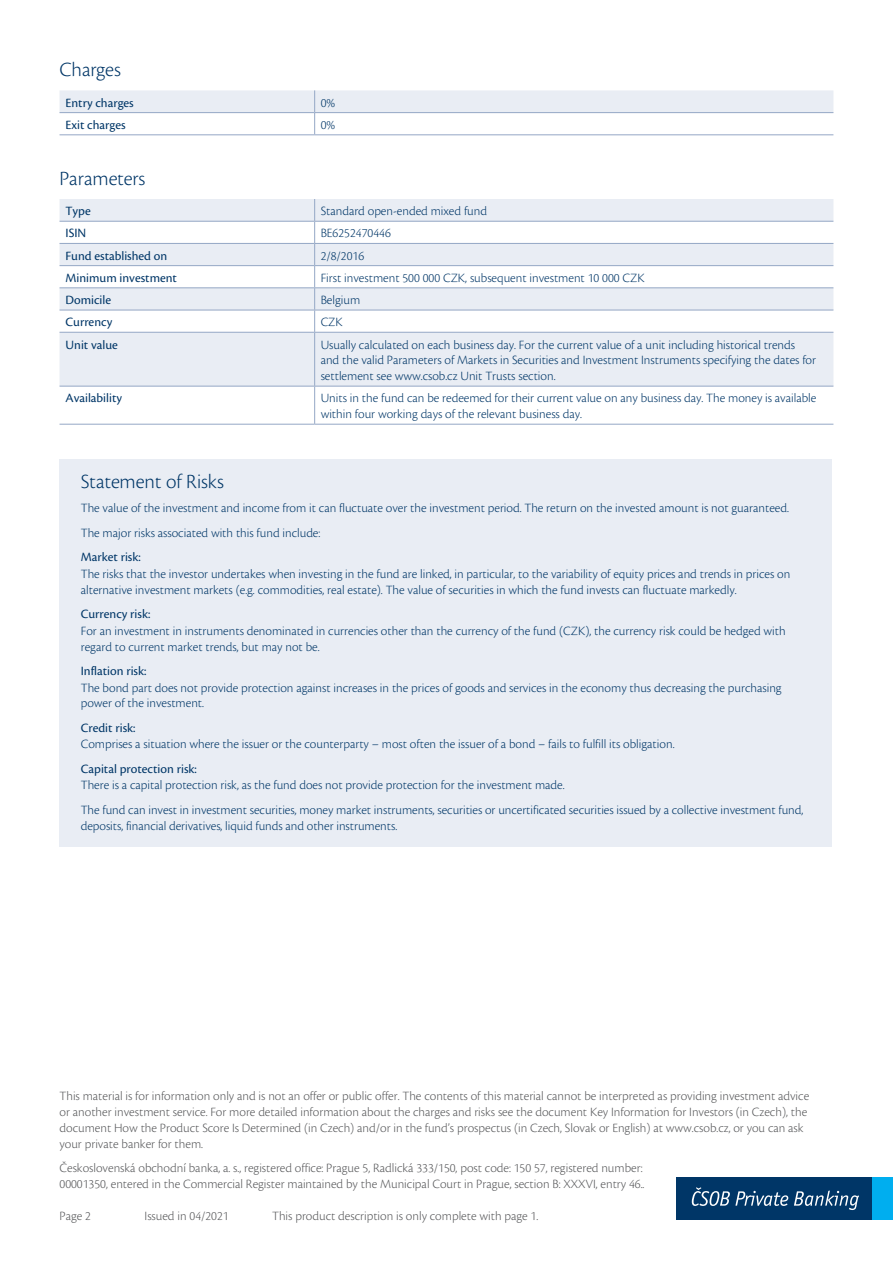
<style>
.page{position:relative;width:893px;height:1263px;background:#fff}
.page>*{position:absolute;margin:0;border:0;box-sizing:border-box;transform-origin:0 0}
.Nadpis{font:300 21px "Cronos Pro";letter-spacing:-.005em;color:#003667}
.normal_text_modry_do{font:300 13.2px/15.9px "Cronos Pro";color:#003667}
.normal_text{font:300 13.2px/15.9px "Cronos Pro";color:#57585a}
.normal_text_modry_do-2{font:13.2px "Cronos Pro";color:#003667}
.podnadpis_2_modry_do{font:13.2px "Cronos Pro";color:#003667}
</style>
<div class="page">
<div style="left:677px;top:1177px;width:195px;height:43px;background:#003667"></div>
<svg style="left:692px;top:1187px;width:96px;height:19px"></svg>
<svg style="left:794px;top:1190px;width:65px;height:20px"></svg>
<div style="left:872px;top:1177px;width:21px;height:43px;background:#00aeef"></div>
<hr style="left:60px;top:134px;width:255px;height:1px;background:#94a7c5">
<hr style="left:315px;top:134px;width:518px;height:1px;background:#94a7c5">
<svg style="left:60px;top:90px;width:773px;height:44px"></svg>
<hr style="left:60px;top:112px;width:255px;height:1px;background:#94a7c5">
<hr style="left:315px;top:112px;width:518px;height:1px;background:#94a7c5">
<svg style="left:60px;top:199px;width:773px;height:187px;fill:#e9edf4"></svg>
<hr style="left:60px;top:243px;width:255px;height:1px;background:#94a7c5">
<hr style="left:315px;top:243px;width:518px;height:1px;background:#94a7c5">
<hr style="left:60px;top:265px;width:255px;height:1px;background:#94a7c5">
<hr style="left:315px;top:265px;width:518px;height:1px;background:#94a7c5">
<hr style="left:60px;top:221px;width:255px;height:1px;background:#94a7c5">
<hr style="left:315px;top:221px;width:518px;height:1px;background:#94a7c5">
<hr style="left:60px;top:287px;width:255px;height:1px;background:#94a7c5">
<hr style="left:315px;top:287px;width:518px;height:1px;background:#94a7c5">
<hr style="left:314px;top:333px;width:1px;height:53px;background:#94a7c5">
<hr style="left:60px;top:310px;width:255px;height:1px;background:#94a7c5">
<hr style="left:315px;top:310px;width:518px;height:1px;background:#94a7c5">
<svg style="left:314px;top:199px;width:1px;height:133px"></svg>
<hr style="left:60px;top:332px;width:255px;height:1px;background:#94a7c5">
<hr style="left:315px;top:332px;width:518px;height:1px;background:#94a7c5">
<hr style="left:60px;top:386px;width:255px;height:1px;background:#94a7c5">
<hr style="left:315px;top:386px;width:518px;height:1px;background:#94a7c5">
<hr style="left:314px;top:386px;width:1px;height:38px;background:#94a7c5">
<hr style="left:60px;top:424px;width:255px;height:1px;background:#94a7c5">
<hr style="left:315px;top:424px;width:518px;height:1px;background:#94a7c5">
<div style="left:60px;top:459px;width:772px;height:388px;background:#e9edf4"></div>
<p class="Nadpis" style="left:60px;top:57px;width:63px">Charges</p>
<p class="normal_text_modry_do-2" style="left:66px;top:95px;width:70px">Entry charges</p>
<p class="normal_text_modry_do" style="left:321px;top:95px;width:16px">0%</p>
<p class="normal_text_modry_do-2" style="left:66px;top:117px;width:62px">Exit charges</p>
<p class="normal_text_modry_do" style="left:321px;top:117px;width:16px">0%</p>
<p class="Nadpis" style="left:60px;top:166px;width:87px">Parameters</p>
<p class="normal_text_modry_do-2" style="left:66px;top:204px;width:27px">Type</p>
<p class="normal_text_modry_do" style="left:321px;top:203px;width:168px">Standard open-ended mixed fund</p>
<p class="normal_text_modry_do-2" style="left:66px;top:226px;width:22px">ISIN</p>
<p class="normal_text_modry_do" style="left:321px;top:225px;width:72px">BE6252470446</p>
<p class="normal_text_modry_do-2" style="left:66px;top:248px;width:103px">Fund established on</p>
<p class="normal_text_modry_do" style="left:321px;top:248px;width:45px">2/8/2016</p>
<p class="normal_text_modry_do-2" style="left:66px;top:270px;width:113px">Minimum investment</p>
<p class="normal_text_modry_do" style="left:321px;top:270px;width:326px">First investment 500 000 CZK, subsequent investment 10 000 CZK</p>
<p class="normal_text_modry_do-2" style="left:66px;top:292px;width:47px">Domicile</p>
<p class="normal_text_modry_do" style="left:321px;top:292px;width:41px">Belgium</p>
<p class="normal_text_modry_do-2" style="left:66px;top:315px;width:48px">Currency</p>
<p class="normal_text_modry_do" style="left:321px;top:314px;width:24px">CZK</p>
<p class="normal_text_modry_do-2" style="left:66px;top:337px;width:54px">Unit value</p>
<p class="normal_text_modry_do" style="left:321px;top:336px;width:497px">Usually calculated on each business day. For the current value of a unit including historical trends and the valid Parameters of Markets in Securities and Investment Instruments specifying the dates for settlement see www.csob.cz Unit Trusts section.</p>
<p class="normal_text_modry_do-2" style="left:66px;top:391px;width:58px">Availability</p>
<p class="normal_text_modry_do" style="left:321px;top:390px;width:497px">Units in the fund can be redeemed for their current value on any business day. The money is available within four working days of the relevant business day.</p>
<p class="Nadpis" style="left:81px;top:469px;width:145px">Statement of Risks</p>
<p class="normal_text_modry_do" style="left:81px;top:500px;width:710px">The value of the investment and income from it can fluctuate over the investment period. The return on the invested amount is not guaranteed.</p>
<p class="normal_text_modry_do" style="left:81px;top:525px;width:241px">The major risks associated with this fund include:</p>
<p class="podnadpis_2_modry_do" style="left:81px;top:549px;width:61px">Market risk:</p>
<p class="normal_text_modry_do" style="left:81px;top:566px;width:711px">The risks that the investor undertakes when investing in the fund are linked, in particular, to the variability of equity prices and trends in prices on alternative investment markets (e.g. commodities, real estate). The value of securities in which the fund invests can fluctuate markedly.</p>
<p class="podnadpis_2_modry_do" style="left:81px;top:606px;width:71px">Currency risk:</p>
<p class="normal_text_modry_do" style="left:81px;top:622px;width:706px">For an investment in instruments denominated in currencies other than the currency of the fund (CZK), the currency risk could be hedged with regard to current market trends, but may not be.</p>
<p class="podnadpis_2_modry_do" style="left:81px;top:663px;width:67px">Inflation risk:</p>
<p class="normal_text_modry_do" style="left:81px;top:679px;width:702px">The bond part does not provide protection against increases in the prices of goods and services in the economy thus decreasing the purchasing power of the investment.</p>
<p class="podnadpis_2_modry_do" style="left:81px;top:720px;width:56px">Credit risk:</p>
<p class="normal_text_modry_do" style="left:81px;top:736px;width:595px">Comprises a situation where the issuer or the counterparty – most often the issuer of a bond – fails to fulfill its obligation.</p>
<p class="podnadpis_2_modry_do" style="left:81px;top:761px;width:117px">Capital protection risk:</p>
<p class="normal_text_modry_do" style="left:81px;top:777px;width:485px">There is a capital protection risk, as the fund does not provide protection for the investment made.</p>
<p class="normal_text_modry_do" style="left:81px;top:802px;width:724px">The fund can invest in investment securities, money market instruments, securities or uncertificated securities issued by a collective investment fund, deposits, financial derivatives, liquid funds and other instruments.</p>
<p class="normal_text" style="left:60px;top:1088px;width:751px">This material is for information only and is not an offer or public offer. The contents of this material cannot be interpreted as providing investment advice or another investment service. For more detailed information about the charges and risks see the document Key Information for Investors (in Czech), the document How the Product Score Is Determined (in Czech) and/or in the fund’s prospectus (in Czech, Slovak or English) at www.csob.cz, or you can ask your private banker for them.</p>
<p class="normal_text" style="left:60px;top:1160px;width:586px">Československá obchodní banka, a. s., registered office: Prague 5, Radlická 333/150, post code: 150 57, registered number:<br>00001350, entered in the Commercial Register maintained by the Municipal Court in Prague, section B: XXXVI, entry 46..</p>
<p class="normal_text" style="left:272px;top:1208px;width:268px">This product description is only complete with page 1.</p>
<p class="normal_text" style="left:60px;top:1208px;width:33px">Page 2</p>
<p class="normal_text" style="left:145px;top:1208px;width:86px">Issued in 04/2021</p>
</div>
